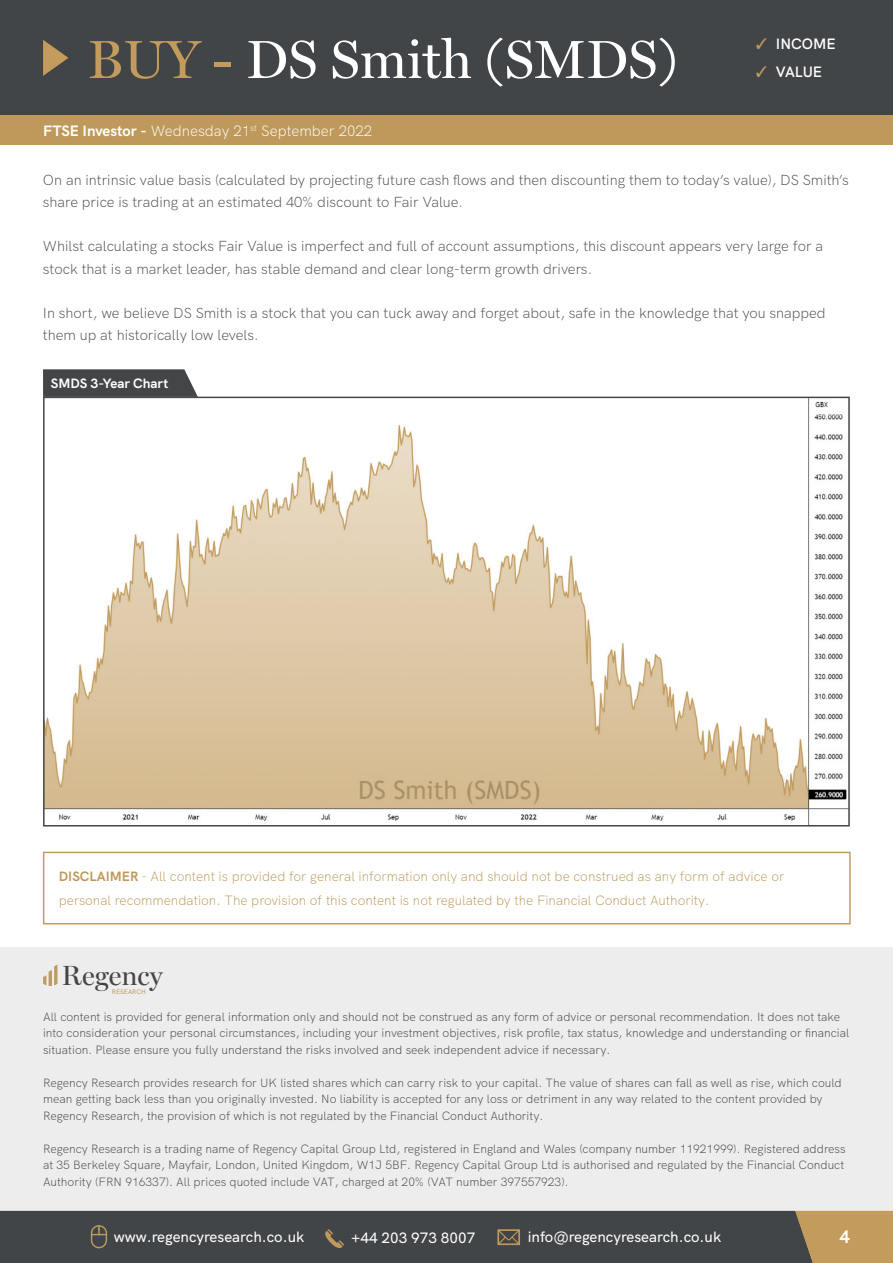
<style>
.page{position:relative;width:893px;height:1263px;background:#fff}
.page>*{position:absolute;margin:0;border:0;box-sizing:border-box;transform-origin:0 0}
.t1{font:54px "Miller Display Roman";color:#fff}
.t2{font:27.75px "Miller Display Roman";color:#444547}
.t3{font:700 18px "HK Grotesk";color:#fff}
.t4{font:500 15px "HK Grotesk";color:#fff}
.t5{font:300 15px "HK Grotesk";color:#fff}
.t6{font:600 15px "HK Grotesk";color:#fff}
.t7{font:14.7px/22px "HK Grotesk Light Legacy";color:#444547}
.t8{font:300 13.5px/24.6px "HK Grotesk";color:#bd9a5f}
.t9{font:700 13.5px "HK Grotesk";color:#fff}
.t10{font:300 12px/16.5px "HK Grotesk";color:#444547}
.t11{font:6.6px "HK Grotesk Medium Legacy";color:#be9b60}
.s1{color:#c29b5d}
.s2{font-weight:700}
.s3{font-family:"MS UI Gothic";font-weight:400;color:#c29b5d}
.s4{font-weight:700;color:#be995b}
.s5{color:#be995b}
</style>
<div class="page">
<svg style="left:0;top:1211px;width:893px;height:52px;background:#4f4e49"></svg>
<div style="left:0;top:0;width:893px;height:116px;background:#424547"></div>
<div style="left:0;top:116px;width:893px;height:29px;background:#be995b"></div>
<svg style="left:43px;top:40px;width:26px;height:36px"></svg>
<div style="left:0;top:947px;width:893px;height:264px;background:#eeeded"></div>
<svg style="left:43px;top:965px;width:14px;height:21px"></svg>
<svg style="left:43px;top:397px;width:807px;height:429px"></svg>
<svg style="left:43px;top:369px;width:155px;height:28px;background:#4e4f51"></svg>
<svg style="left:43px;top:852px;width:808px;height:72px"></svg>
<h1 class="t1" style="left:87px;top:38px;width:591px"><span class="s1">BUY -</span> DS Smith (SMDS)</h1>
<p class="t5" style="left:43px;top:121px;width:331px"><span class="s2">FTSE Investor -</span> Wednesday 21<sup>st</sup> September 2022</p>
<p class="t6" style="left:754px;top:34px;width:83px"><span class="s3">✓</span> INCOME</p>
<p class="t6" style="left:754px;top:62px;width:70px"><span class="s3">✓</span> VALUE</p>
<p class="t7" style="left:43px;top:171px;width:807px">On an intrinsic value basis (calculated by projecting future cash flows and then discounting them to today’s value), DS Smith’s share price is trading at an estimated 40% discount to Fair Value.</p>
<p class="t7" style="left:43px;top:237px;width:782px">Whilst calculating a stocks Fair Value is imperfect and full of account assumptions, this discount appears very large for a stock that is a market leader, has stable demand and clear long-term growth drivers.</p>
<p class="t7" style="left:43px;top:304px;width:784px">In short, we believe DS Smith is a stock that you can tuck away and forget about, safe in the knowledge that you snapped them up at historically low levels.</p>
<p class="t9" style="left:51px;top:374px;width:119px">SMDS 3-Year Chart</p>
<p class="t8" style="left:59px;top:863px;width:727px"><span class="s4">DISCLAIMER</span> <span class="s5">-</span> All content is provided for general information only and should not be construed as any form of advice or personal recommendation. The provision of this content is not regulated by the Financial Conduct Authority.</p>
<h2 class="t2" style="left:62px;top:964px;width:103px">Regency</h2>
<p class="t11" style="left:112px;top:989px;width:35px">RESEARCH</p>
<p class="t10" style="left:43px;top:1008px;width:808px">All content is provided for general information only and should not be construed as any form of advice or personal recommendation. It does not take into consideration your personal circumstances, including your investment objectives, risk profile, tax status, knowledge and understanding or financial situation. Please ensure you fully understand the risks involved and seek independent advice if necessary.</p>
<p class="t10" style="left:43px;top:1074px;width:800px">Regency Research provides research for UK listed shares which can carry risk to your capital. The value of shares can fall as well as rise, which could mean getting back less than you originally invested. No liability is accepted for any loss or detriment in any way related to the content provided by<br>Regency Research, the provision of which is not regulated by the Financial Conduct Authority.</p>
<p class="t10" style="left:43px;top:1140px;width:804px">Regency Research is a trading name of Regency Capital Group Ltd, registered in England and Wales (company number 11921999). Registered address at 35 Berkeley Square, Mayfair, London, United Kingdom, W1J 5BF. Regency Capital Group Ltd is authorised and regulated by the Financial Conduct<br>Authority (FRN 916337). All prices quoted include VAT, charged at 20% (VAT number 397557923).</p>
<p class="t4" style="left:114px;top:1227px;width:192px">www.regencyresearch.co.uk</p>
<p class="t4" style="left:351px;top:1227px;width:126px">+44 203 973 8007</p>
<p class="t4" style="left:528px;top:1227px;width:195px">info@regencyresearch.co.uk</p>
<h3 class="t3" style="left:837px;top:1225px;width:15px">14</h3>
</div>
